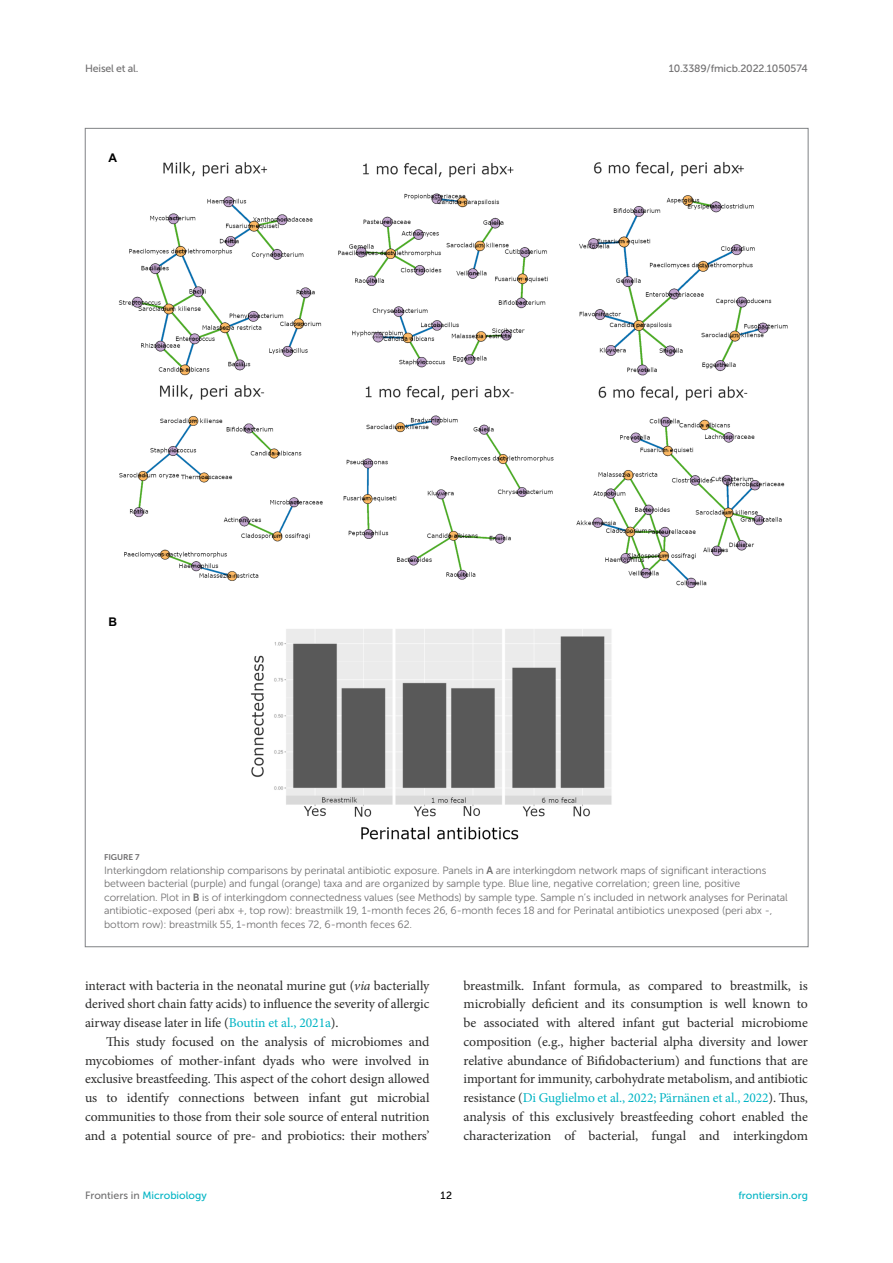
<style>
.page{position:relative;width:893px;height:1263px;background:#fff}
.page>*{position:absolute;margin:0;border:0;box-sizing:border-box;transform-origin:0 0}
.TEXT{font:13.5px/18.8px "Minion Pro";letter-spacing:-.005em;color:#2b2b2a;text-align:justify}
.t1{font:700 12px "Arial";color:#000}
.FIG_LEG{font:10.5px/13.5px "Museo Sans 300";letter-spacing:-.01em;color:#706f70}
.t2{font:10.5px "Museo Sans 500";color:#00b4c4}
.t3{font:10.5px "Museo Sans 500";letter-spacing:-.015em;color:#706f70}
.t4{font:10.5px "Museo Sans 500";color:#000}
.FIG_HD{font:8.25px "Museo Sans 700";letter-spacing:-.01em;color:#706f70}
.s1{font-family:"Museo Sans 700"}
.s2{font-style:italic}
.s3{color:#00b4c4}
.s4{color:#706f70}
</style>
<div class="page">
<img style="left:118px;top:161px;width:670px;height:679px">
<p class="t3" style="left:85px;top:63px;width:55px">Heisel et al.</p>
<p class="t3" style="left:669px;top:63px;width:141px">10.3389/fmicb.2022.1050574</p>
<p class="t1" style="left:109px;top:149px;width:10px">A</p>
<p class="t1" style="left:109px;top:614px;width:10px">B</p>
<p class="FIG_HD" style="left:104px;top:853px;width:37px">FIGURE 7</p>
<p class="FIG_LEG" style="left:104px;top:863px;width:685px">Interkingdom relationship comparisons by perinatal antibiotic exposure. Panels in <span class="s1">A</span> are interkingdom network maps of significant interactions between bacterial (purple) and fungal (orange) taxa and are organized by sample type. Blue line, negative correlation; green line, positive correlation. Plot in <span class="s1">B</span> is of interkingdom connectedness values (see Methods) by sample type. Sample n’s included in network analyses for Perinatal antibiotic-exposed (peri abx +, top row): breastmilk 19, 1-month feces 26, 6-month feces 18 and for Perinatal antibiotics unexposed (peri abx -, bottom row): breastmilk 55, 1-month feces 72, 6-month feces 62.</p>
<p class="TEXT" style="left:85px;top:976px;width:346px">interact with bacteria in the neonatal murine gut (<span class="s2">via</span> bacterially derived short chain fatty acids) to influence the severity of allergic airway disease later in life (<span class="s3">Boutin et al., 2021a</span>).</p>
<p class="TEXT" style="left:85px;top:1032px;width:346px;text-indent:21px">This study focused on the analysis of microbiomes and mycobiomes of mother-infant dyads who were involved in exclusive breastfeeding. This aspect of the cohort design allowed us to identify connections between infant gut microbial communities to those from their sole source of enteral nutrition and a potential source of pre- and probiotics: their mothers’</p>
<p class="TEXT" style="left:463px;top:976px;width:346px">breastmilk. Infant formula, as compared to breastmilk, is microbially deficient and its consumption is well known to be associated with altered infant gut bacterial microbiome composition (e.g., higher bacterial alpha diversity and lower relative abundance of Bifidobacterium) and functions that are important for immunity, carbohydrate metabolism, and antibiotic resistance (<span class="s3">Di Guglielmo et al., 2022; Pärnänen et al., 2022</span>). Thus, analysis of this exclusively breastfeeding cohort enabled the characterization of bacterial, fungal and interkingdom</p>
<p class="t2" style="left:85px;top:1190px;width:123px"><span class="s4">Frontiers in</span> Microbiology</p>
<p class="t4" style="left:441px;top:1190px;width:13px">12</p>
<p class="t2" style="left:738px;top:1190px;width:71px">frontiersin.org</p>
</div>
